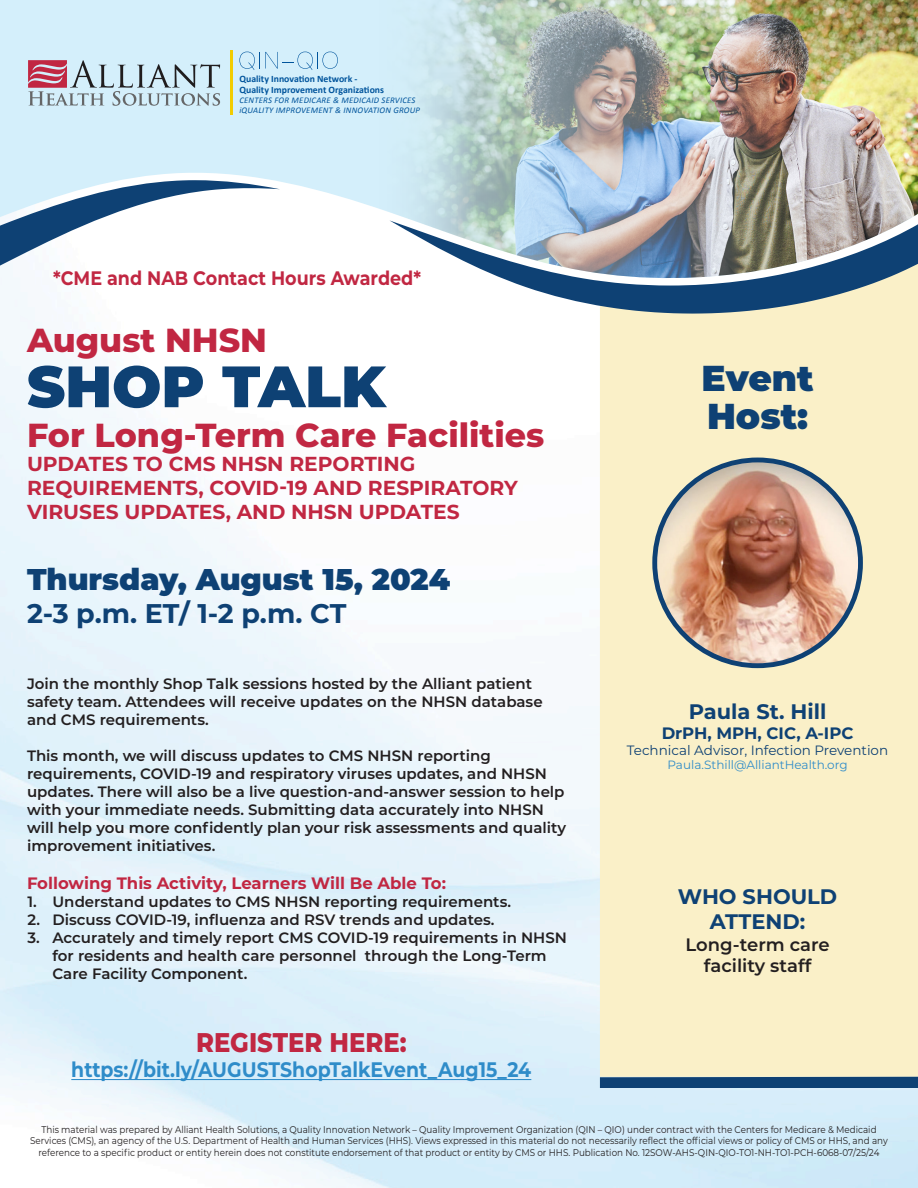
<style>
.page{position:relative;width:918px;height:1188px;background:#fff}
.page>*{position:absolute;margin:0;border:0;box-sizing:border-box;transform-origin:0 0}
.t1{font:900 58.2px "Montserrat";color:#0e4174}
.t2{font:900 36px/37.5px "Montserrat";color:#0e4174}
.t3{font:800 33.3px "Montserrat";color:#c12742}
.t4{font:900 30px "Montserrat";color:#0e4174}
.t5{font:700 27px "Montserrat";color:#0e4174}
.t6{font:800 27px "Montserrat";color:#c12742;scale:.9 1}
.t7{font:700 21px "Montserrat";color:#2f8cc9;scale:.9 1}
.t8{font:700 21px/25.2px "Montserrat";color:#0e4174;text-align:center}
.t9{font:700 20.25px/24px "Montserrat";color:#c12742}
.t10{font:700 19.5px "Montserrat";color:#c12742;scale:.9 1}
.t11{font:600 18px/21.6px "Montserrat";color:#231f20;text-align:center}
.t12{font:700 16.5px "Montserrat";color:#c12742}
.t13{font:700 16.5px "Montserrat";color:#0e4174}
.t14{font:600 15px/18px "Montserrat";color:#231f20}
.t15{font:13.5px "Montserrat";color:#0e4174}
.t16{font:12px "Montserrat";color:#2f8cc9}
.t17{font:9.75px/11.7px "Montserrat";color:#231f20;text-align:center;scale:.9 1}
.t18{font:700 9.75px "Calibri";color:#00549c}
.t19{font:italic 8.7px "Calibri";letter-spacing:.025em;color:#00549c}
</style>
<div class="page">
<div style="left:600px;top:314px;width:318px;height:763px;background:#faf0c8"></div>
<img style="left:655px;top:460px;width:205px;height:206px;border-radius:103px">
<div style="left:652px;top:458px;width:211px;height:210px;border:5px solid #0e4174;border-radius:50%"></div>
<hr style="left:71px;top:1079px;width:460px;height:1px;background:#2f8cc9">
<div style="left:600px;top:1077px;width:318px;height:11px;background:#0e4174"></div>
<svg style="left:538px;top:291px;width:380px;height:23px;background:#7a92a0"></svg>
<svg style="left:0;top:0;width:355px;height:291px;fill:#d4effb"></svg>
<img style="left:355px;top:0;width:563px;height:291px">
<svg style="left:239px;top:52px;width:99px;height:18px;background:#c0e0f2"></svg>
<hr style="left:230px;top:51px;width:3px;height:64px;background:#f2cc00">
<svg style="left:28px;top:60px;width:192px;height:46px;background:#b9beca"></svg>
<p class="t18" style="left:239px;top:72px;width:120px">Quality Innovation Network -</p>
<p class="t18" style="left:239px;top:83px;width:146px">Quality Improvement Organizations</p>
<p class="t19" style="left:239px;top:95px;width:178px">CENTERS FOR MEDICARE &amp; MEDICAID SERVICES</p>
<p class="t19" style="left:239px;top:105px;width:182px">iQUALITY IMPROVEMENT &amp; INNOVATION GROUP</p>
<p class="t10" style="left:53px;top:264px;width:410px">*CME and NAB Contact Hours Awarded*</p>
<p class="t3" style="left:27px;top:316px;width:242px">August NHSN</p>
<p class="t1" style="left:27px;top:343px;width:360px">SHOP TALK</p>
<p class="t3" style="left:27px;top:411px;width:519px">For Long-Term Care Facilities</p>
<p class="t9" style="left:27px;top:451px;width:492px">UPDATES TO CMS NHSN REPORTING<br>REQUIREMENTS, COVID-19 AND RESPIRATORY<br>VIRUSES UPDATES, AND NHSN UPDATES</p>
<p class="t4" style="left:27px;top:557px;width:425px">Thursday, August 15, 2024</p>
<p class="t5" style="left:27px;top:593px;width:321px">2-3 p.m. ET/ 1-2 p.m. CT</p>
<p class="t14" style="left:27px;top:674px;width:517px">Join the monthly Shop Talk sessions hosted by the Alliant patient safety team. Attendees will receive updates on the NHSN database and CMS requirements.</p>
<p class="t14" style="left:27px;top:746px;width:541px">This month, we will discuss updates to CMS NHSN reporting requirements, COVID-19 and respiratory viruses updates, and NHSN updates. There will also be a live question-and-answer session to help with your immediate needs. Submitting data accurately into NHSN will help you more confidently plan your risk assessments and quality improvement initiatives.</p>
<p class="t12" style="left:27px;top:871px;width:421px">Following This Activity, Learners Will Be Able To:</p>
<p class="t14" style="left:27px;top:892px;width:485px">1. Understand updates to CMS NHSN reporting requirements.</p>
<p class="t14" style="left:27px;top:910px;width:469px">2. Discuss COVID-19, influenza and RSV trends and updates.</p>
<p class="t14" style="left:52px;top:928px;width:516px;text-indent:-25px">3. Accurately and timely report CMS COVID-19 requirements in NHSN for residents and health care personnel through the Long-Term<br>Care Facility Component.</p>
<p class="t6" style="left:196px;top:1023px;width:235px">REGISTER HERE:</p>
<p class="t7" style="left:71px;top:1055px;width:513px">https://bit.ly/AUGUSTShopTalkEvent_Aug15_24</p>
<p class="t2" style="left:702px;top:357px;width:114px">Event<br>Host:</p>
<p class="t8" style="left:689px;top:698px;width:139px">Paula St. Hill</p>
<p class="t13" style="left:662px;top:721px;width:193px">DrPH, MPH, CIC, A-IPC</p>
<p class="t15" style="left:627px;top:741px;width:263px">Technical Advisor, Infection Prevention</p>
<p class="t16" style="left:668px;top:757px;width:182px">Paula.Sthill@AlliantHealth.org</p>
<p class="t8" style="left:678px;top:883px;width:161px">WHO SHOULD<br>ATTEND:</p>
<p class="t11" style="left:686px;top:933px;width:146px">Long-term care facility staff</p>
<p class="t17" style="left:30px;top:1123px;width:954px">This material was prepared by Alliant Health Solutions, a Quality Innovation Network – Quality Improvement Organization (QIN – QIO) under contract with the Centers for Medicare &amp; Medicaid<br>Services (CMS), an agency of the U.S. Department of Health and Human Services (HHS). Views expressed in this material do not necessarily reflect the official views or policy of CMS or HHS, and any reference to a specific product or entity herein does not constitute endorsement of that product or entity by CMS or HHS. Publication No. 12SOW-AHS-QIN-QIO-TO1-NH-TO1-PCH-6068-07/25/24</p>
</div>
